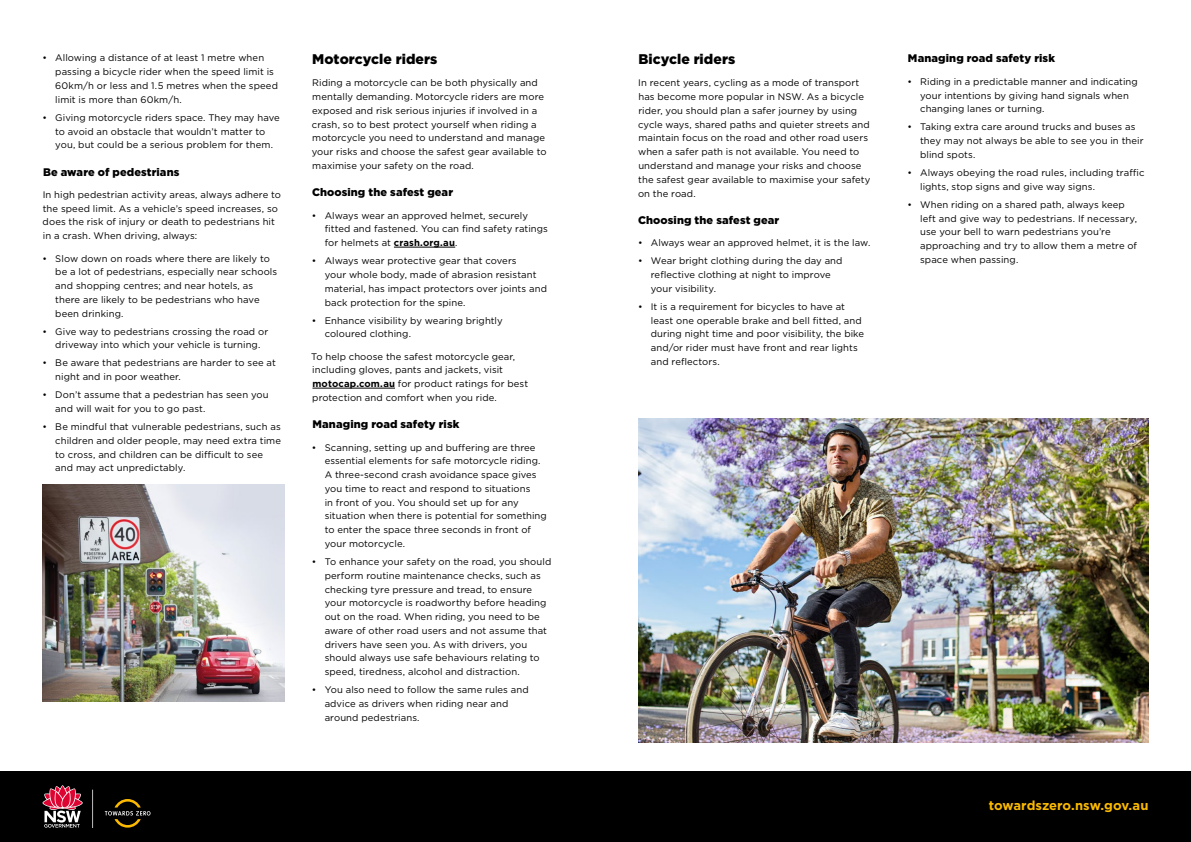
<style>
.page{position:relative;width:1191px;height:842px;background:#fff}
.page>*{position:absolute;margin:0;border:0;box-sizing:border-box;transform-origin:0 0}
.t1{font:900 14px "Gotham";color:#000}
.body_copy{font:700 13px "Gotham";letter-spacing:-.005em;color:#fbba00}
.t2{font:900 11px "Gotham";letter-spacing:.01em;color:#000}
.body_copy-2{font:9.5px/13.8px "Gotham";letter-spacing:.01em;color:#000}
.s1{font-weight:700}
</style>
<div class="page">
<img style="left:43px;top:484px;width:241px;height:217px">
<hr style="left:394px;top:247px;width:61px;height:1px;background:#000">
<hr style="left:312px;top:388px;width:83px;height:1px;background:#000">
<div style="left:0;top:771px;width:604px;height:71px;background:#000"></div>
<svg style="left:105px;top:799px;width:45px;height:29px"></svg>
<hr style="left:92px;top:789px;width:1px;height:39px;background:#fff">
<svg style="left:43px;top:785px;width:40px;height:43px"></svg>
<img style="left:638px;top:418px;width:510px;height:325px">
<div style="left:587px;top:771px;width:604px;height:71px;background:#000"></div>
<p class="body_copy-2" style="left:55px;top:51px;width:224px;text-indent:-13px">• Allowing a distance of at least 1 metre when passing a bicycle rider when the speed limit is 60km/h or less and 1.5 metres when the speed limit is more than 60km/h.</p>
<p class="body_copy-2" style="left:55px;top:110px;width:226px;text-indent:-13px">• Giving motorcycle riders space. They may have to avoid an obstacle that wouldn’t matter to you, but could be a serious problem for them.</p>
<h3 class="t2" style="left:43px;top:164px;width:138px">Be aware of pedestrians</h3>
<p class="body_copy-2" style="left:43px;top:187px;width:240px">In high pedestrian activity areas, always adhere to the speed limit. As a vehicle’s speed increases, so does the risk of injury or death to pedestrians hit in a crash. When driving, always:</p>
<p class="body_copy-2" style="left:55px;top:251px;width:223px;text-indent:-13px">• Slow down on roads where there are likely to be a lot of pedestrians, especially near schools and shopping centres; and near hotels, as there are likely to be pedestrians who have been drinking.</p>
<p class="body_copy-2" style="left:43px;top:324px;width:227px;text-align:center">• Give way to pedestrians crossing the road or driveway into which your vehicle is turning.</p>
<p class="body_copy-2" style="left:55px;top:356px;width:222px;text-indent:-13px">• Be aware that pedestrians are harder to see at night and in poor weather.</p>
<p class="body_copy-2" style="left:55px;top:388px;width:215px;text-indent:-13px">• Don’t assume that a pedestrian has seen you and will wait for you to go past.</p>
<p class="body_copy-2" style="left:55px;top:420px;width:227px;text-indent:-13px">• Be mindful that vulnerable pedestrians, such as children and older people, may need extra time to cross, and children can be difficult to see and may act unpredictably.</p>
<h2 class="t1" style="left:312px;top:49px;width:127px">Motorcycle riders</h2>
<p class="body_copy-2" style="left:312px;top:76px;width:236px">Riding a motorcycle can be both physically and mentally demanding. Motorcycle riders are more exposed and risk serious injuries if involved in a crash, so to best protect yourself when riding a motorcycle you need to understand and manage your risks and choose the safest gear available to maximise your safety on the road.</p>
<h3 class="t2" style="left:312px;top:185px;width:143px">Choosing the safest gear</h3>
<p class="body_copy-2" style="left:325px;top:208px;width:225px;text-indent:-13px">• Always wear an approved helmet, securely fitted and fastened. You can find safety ratings for helmets at <span class="s1">crash.org.au</span>.</p>
<p class="body_copy-2" style="left:325px;top:254px;width:224px;text-indent:-13px">• Always wear protective gear that covers<br>your whole body, made of abrasion resistant material, has impact protectors over joints and back protection for the spine.</p>
<p class="body_copy-2" style="left:325px;top:313px;width:180px;text-indent:-13px">• Enhance visibility by wearing brightly coloured clothing.</p>
<p class="body_copy-2" style="left:311px;top:349px;width:219px">To help choose the safest motorcycle gear, including gloves, pants and jackets, visit <span class="s1">motocap.com.au</span> for product ratings for best protection and comfort when you ride.</p>
<h3 class="t2" style="left:312px;top:417px;width:149px">Managing road safety risk</h3>
<p class="body_copy-2" style="left:325px;top:440px;width:224px;text-indent:-13px">• Scanning, setting up and buffering are three essential elements for safe motorcycle riding.<br>A three-second crash avoidance space gives you time to react and respond to situations<br>in front of you. You should set up for any situation when there is potential for something to enter the space three seconds in front of your motorcycle.</p>
<p class="body_copy-2" style="left:325px;top:554px;width:228px;text-indent:-13px">• To enhance your safety on the road, you should perform routine maintenance checks, such as checking tyre pressure and tread, to ensure your motorcycle is roadworthy before heading out on the road. When riding, you need to be aware of other road users and not assume that drivers have seen you. As with drivers, you should always use safe behaviours relating to speed, tiredness, alcohol and distraction.</p>
<p class="body_copy-2" style="left:325px;top:683px;width:206px;text-indent:-13px">• You also need to follow the same rules and advice as drivers when riding near and around pedestrians.</p>
<h2 class="t1" style="left:638px;top:49px;width:98px">Bicycle riders</h2>
<p class="body_copy-2" style="left:638px;top:76px;width:234px">In recent years, cycling as a mode of transport has become more popular in NSW. As a bicycle rider, you should plan a safer journey by using cycle ways, shared paths and quieter streets and maintain focus on the road and other road users when a safer path is not available. You need to understand and manage your risks and choose the safest gear available to maximise your safety on the road.</p>
<h3 class="t2" style="left:638px;top:212px;width:143px">Choosing the safest gear</h3>
<p class="body_copy-2" style="left:638px;top:236px;width:234px">• Always wear an approved helmet, it is the law.</p>
<p class="body_copy-2" style="left:651px;top:254px;width:193px;text-indent:-13px">• Wear bright clothing during the day and reflective clothing at night to improve your visibility.</p>
<p class="body_copy-2" style="left:651px;top:299px;width:215px;text-indent:-13px">• It is a requirement for bicycles to have at least one operable brake and bell fitted, and during night time and poor visibility, the bike and/or rider must have front and rear lights and reflectors.</p>
<h3 class="t2" style="left:908px;top:51px;width:149px">Managing road safety risk</h3>
<p class="body_copy-2" style="left:920px;top:74px;width:219px;text-indent:-13px">• Riding in a predictable manner and indicating your intentions by giving hand signals when changing lanes or turning.</p>
<p class="body_copy-2" style="left:920px;top:120px;width:225px;text-indent:-13px">• Taking extra care around trucks and buses as they may not always be able to see you in their blind spots.</p>
<p class="body_copy-2" style="left:920px;top:165px;width:226px;text-indent:-13px">• Always obeying the road rules, including traffic lights, stop signs and give way signs.</p>
<p class="body_copy-2" style="left:920px;top:197px;width:218px;text-indent:-13px">• When riding on a shared path, always keep left and give way to pedestrians. If necessary, use your bell to warn pedestrians you’re approaching and try to allow them a metre of space when passing.</p>
<p class="body_copy" style="left:988px;top:797px;width:161px">towardszero.nsw.gov.au</p>
</div>
